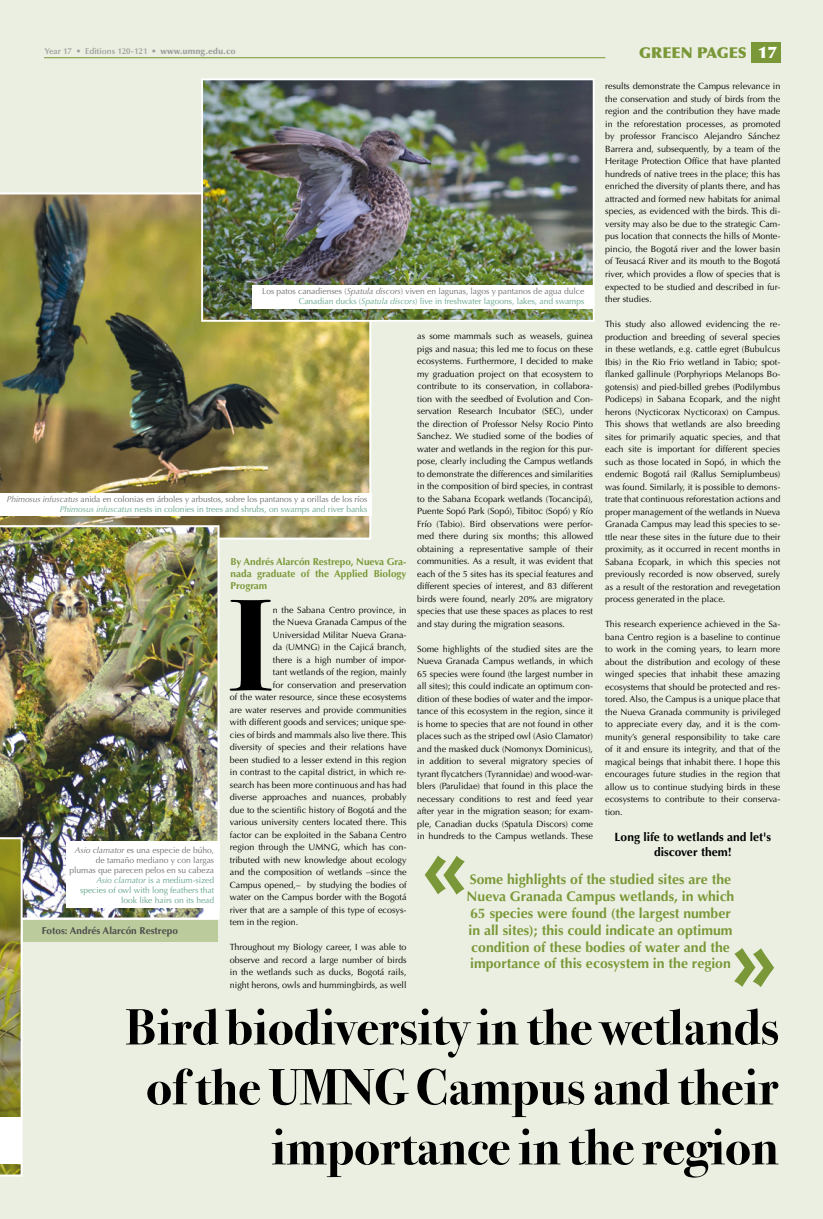
<style>
.page{position:relative;width:823px;height:1219px;background:#fff}
.page>*{position:absolute;margin:0;border:0;box-sizing:border-box;transform-origin:0 0}
.t1{font:700 131.2px "Bodoni Svty Two ITCTT";color:#000}
.t2{font:900 91.5px "Optima";color:#7a9838}
.t3{font:700 51px/60px "Bodoni Svty Two OSITCTT";color:#000;text-align:right}
.t4{font:900 15px "Optima LT Std";color:#7a9838}
.t5{font:700 14px/16.8px "Optima";color:#7a9838;text-align:center}
.t6{font:700 12px/14.4px "Optima LT Std";color:#000;text-align:center}
.t7{font:700 10px/12px "Optima LT Std";color:#7a9838;text-align:justify}
.t8{font:700 10px "Optima LT Std";color:#4d4d4d}
.t9{font:9px/12.5px "Optima LT Std";color:#000;text-align:justify}
.t10{font:8.5px/10px "Optima LT Std";letter-spacing:-.005em;color:#706f6f;text-align:right}
.t11{font:600 8.5px "Optima LT Std";color:#9d9d9c}
.s1{font-weight:900}
.s2{font-size:16px;color:#fff}
.s3{font-style:italic}
.s4{color:#64a589}
.s5{font-style:italic;color:#64a589}
</style>
<div class="page">
<div style="left:0;top:0;width:822px;height:1219px;background:#ebefe1"></div>
<div style="left:23px;top:920px;width:195px;height:21px;background:#bccb9c"></div>
<div style="left:751px;top:43px;width:29px;height:20px;background:#7a9838"></div>
<hr style="left:44px;top:57px;width:561px;height:1px;background:#7a9838">
<img style="left:0;top:192px;width:371px;height:348px">
<img style="left:0;top:525px;width:219px;height:394px">
<img style="left:0;top:837px;width:23px;height:339px">
<img style="left:204px;top:81px;width:387px;height:238px">
<div style="left:201px;top:78px;width:393px;height:244px;border:2px solid #fff"></div>
<div style="left:252px;top:285px;width:340px;height:24px;background:#fff"></div>
<div style="left:0;top:493px;width:371px;height:23px;background:#fff"></div>
<div style="left:66px;top:841px;width:153px;height:67px;background:#fff"></div>
<div style="left:0;top:1118px;width:21px;height:46px;background:#fff"></div>
<p class="t11" style="left:45px;top:46px;width:192px">Year 17 • Editions 120-121 • <span class="s1">www.umng.edu.co</span></p>
<h3 class="t4" style="left:639px;top:44px;width:139px">GREEN PAGES <span class="s2">17</span></h3>
<p class="t9" style="left:605px;top:80px;width:177px">results demonstrate the Campus relevance in the conservation and study of birds from the region and the contribution they have made in the reforestation processes, as promoted by professor Francisco Alejandro Sánchez Barrera and, subsequently, by a team of the Heritage Protection Office that have planted hundreds of native trees in the place; this has enriched the diversity of plants there, and has attracted and formed new habitats for animal species, as evidenced with the birds. This di&shy;versity may also be due to the strategic Cam&shy;pus location that connects the hills of Monte&shy;pincio, the Bogotá river and the lower basin of Teusacá River and its mouth to the Bogotá river, which provides a flow of species that is expected to be studied and described in fur&shy;ther studies.</p>
<p class="t9" style="left:605px;top:318px;width:177px">This study also allowed evidencing the re&shy;production and breeding of several species in these wetlands, e.g. cattle egret (Bubulcus Ibis) in the Rio Frio wetland in Tabio; spot&shy;flanked gallinule (Porphyriops Melanops Bo&shy;gotensis) and pied-billed grebes (Podilymbus Podiceps) in Sabana Ecopark, and the night herons (Nycticorax Nycticorax) on Campus.<br>This shows that wetlands are also breeding sites for primarily aquatic species, and that each site is important for different species such as those located in Sopó, in which the endemic Bogotá rail (Rallus Semiplumbeus) was found. Similarly, it is possible to demons&shy;trate that continuous reforestation actions and proper management of the wetlands in Nueva Granada Campus may lead this species to se&shy;ttle near these sites in the future due to their proximity, as it occurred in recent months in Sabana Ecopark, in which this species not previously recorded is now observed, surely as a result of the restoration and revegetation process generated in the place.</p>
<p class="t9" style="left:605px;top:618px;width:177px">This research experience achieved in the Sa&shy;bana Centro region is a baseline to continue to work in the coming years, to learn more about the distribution and ecology of these winged species that inhabit these amazing ecosystems that should be protected and res&shy;tored. Also, the Campus is a unique place that the Nueva Granada community is privileged to appreciate every day, and it is the com&shy;munity’s general responsibility to take care of it and ensure its integrity, and that of the magical beings that inhabit there. I hope this encourages future studies in the region that allow us to continue studying birds in these ecosystems to contribute to their conserva&shy;tion.</p>
<h3 class="t6" style="left:614px;top:830px;width:158px">Long life to wetlands and let's discover them!</h3>
<p class="t10" style="left:262px;top:286px;width:323px">Los patos canadienses (<span class="s3">Spatula discors</span>) viven en lagunas, lagos y pantanos de agua dulce<br><span class="s4">Canadian ducks (</span><span class="s5">Spatula discors</span><span class="s4">) live in freshwater lagoons, lakes, and swamps</span></p>
<p class="t9" style="left:417px;top:330px;width:177px">as some mammals such as weasels, guinea pigs and nasua; this led me to focus on these ecosystems. Furthermore, I decided to make my graduation project on that ecosystem to contribute to its conservation, in collabora&shy;tion with the seedbed of Evolution and Con&shy;servation Research Incubator (SEC), under the direction of Professor Nelsy Rocio Pinto Sanchez. We studied some of the bodies of water and wetlands in the region for this pur&shy;pose, clearly including the Campus wetlands to demonstrate the differences and similarities in the composition of bird species, in contrast to the Sabana Ecopark wetlands (Tocancipá), Puente Sopó Park (Sopó), Tibitoc (Sopó) y Río Frío (Tabio). Bird observations were perfor&shy;med there during six months; this allowed obtaining a representative sample of their communities. As a result, it was evident that each of the 5 sites has its special features and different species of interest, and 83 different birds were found, nearly 20% are migratory species that use these spaces as places to rest and stay during the migration seasons.</p>
<p class="t9" style="left:417px;top:643px;width:177px">Some highlights of the studied sites are the Nueva Granada Campus wetlands, in which 65 species were found (the largest number in all sites); this could indicate an optimum con&shy;dition of these bodies of water and the impor&shy;tance of this ecosystem in the region, since it is home to species that are not found in other places such as the striped owl (Asio Clamator) and the masked duck (Nomonyx Dominicus), in addition to several migratory species of tyrant flycatchers (Tyrannidae) and wood-war&shy;blers (Parulidae) that found in this place the necessary conditions to rest and feed year after year in the migration season; for exam&shy;ple, Canadian ducks (Spatula Discors) come in hundreds to the Campus wetlands. These</p>
<p class="t10" style="left:7px;top:494px;width:362px"><span class="s3">Phimosus infuscatus</span> anida en colonias en árboles y arbustos, sobre los pantanos y a orillas de los ríos<br><span class="s5">Phimosus infuscatus</span> <span class="s4">nests in colonies in trees and shrubs, on swamps and river banks</span></p>
<p class="t7" style="left:230px;top:556px;width:177px">By Andrés Alarcón Restrepo, Nueva Gra&shy;nada graduate of the Applied Biology Program</p>
<h1 class="t1" style="left:229px;top:538px;width:46px">I</h1>
<p class="t9" style="left:273px;top:603px;width:135px">n the Sabana Centro province, in</p>
<p class="t9" style="left:273px;top:616px;width:135px">the Nueva Granada Campus of the</p>
<p class="t9" style="left:273px;top:628px;width:135px">Universidad Militar Nueva Grana-</p>
<p class="t9" style="left:273px;top:641px;width:135px">da (UMNG) in the Cajicá branch,</p>
<p class="t9" style="left:273px;top:653px;width:135px">there is a high number of impor-</p>
<p class="t9" style="left:273px;top:666px;width:135px">tant wetlands of the region, mainly</p>
<p class="t9" style="left:273px;top:678px;width:135px">for conservation and preservation</p>
<p class="t9" style="left:230px;top:691px;width:178px">of the water resource, since these ecosystems</p>
<p class="t9" style="left:230px;top:703px;width:178px">are water reserves and provide communities</p>
<p class="t9" style="left:230px;top:716px;width:178px">with different goods and services; unique spe-</p>
<p class="t9" style="left:230px;top:728px;width:178px">cies of birds and mammals also live there. This</p>
<p class="t9" style="left:230px;top:741px;width:178px">diversity of species and their relations have</p>
<p class="t9" style="left:230px;top:753px;width:178px">been studied to a lesser extend in this region</p>
<p class="t9" style="left:230px;top:766px;width:178px">in contrast to the capital district, in which re-</p>
<p class="t9" style="left:230px;top:778px;width:178px">search has been more continuous and has had</p>
<p class="t9" style="left:230px;top:791px;width:178px">diverse approaches and nuances, probably</p>
<p class="t9" style="left:230px;top:803px;width:178px">due to the scientific history of Bogotá and the</p>
<p class="t9" style="left:230px;top:816px;width:178px">various university centers located there. This</p>
<p class="t9" style="left:230px;top:828px;width:178px">factor can be exploited in the Sabana Centro</p>
<p class="t9" style="left:230px;top:841px;width:178px">region through the UMNG, which has con-</p>
<p class="t9" style="left:230px;top:853px;width:178px">tributed with new knowledge about ecology</p>
<p class="t9" style="left:230px;top:866px;width:178px">and the composition of wetlands –since the</p>
<p class="t9" style="left:230px;top:878px;width:178px">Campus opened,– by studying the bodies of</p>
<p class="t9" style="left:230px;top:891px;width:178px">water on the Campus border with the Bogotá</p>
<p class="t9" style="left:230px;top:903px;width:178px">river that are a sample of this type of ecosys-</p>
<p class="t9" style="left:230px;top:916px;width:70px">tem in the region.</p>
<p class="t9" style="left:230px;top:941px;width:178px">Throughout my Biology career, I was able to observe and record a large number of birds in the wetlands such as ducks, Bogotá rails, night herons, owls and hummingbirds, as well</p>
<p class="t10" style="left:70px;top:845px;width:146px"><span class="s3">Asio clamator</span> es una especie de búho, de tamaño mediano y con largas plumas que parecen pelos en su cabeza <span class="s5">Asio clamator</span> <span class="s4">is a medium-sized species of owl with long feathers that look like hairs on its head</span></p>
<h2 class="t2" style="left:421px;top:812px;width:47px">«</h2>
<p class="t5" style="left:466px;top:871px;width:269px">Some highlights of the studied sites are the Nueva Granada Campus wetlands, in which 65 species were found (the largest number in all sites); this could indicate an optimum condition of these bodies of water and the importance of this ecosystem in the region</p>
<p class="t8" style="left:42px;top:924px;width:137px">Fotos: Andrés Alarcón Restrepo</p>
<h2 class="t2" style="left:776px;top:1031px;width:47px;rotate:-180deg">«</h2>
<h3 class="t3" style="left:125px;top:998px;width:654px">Bird biodiversity in the wetlands of the UMNG Campus and their importance in the region</h3>
</div>
